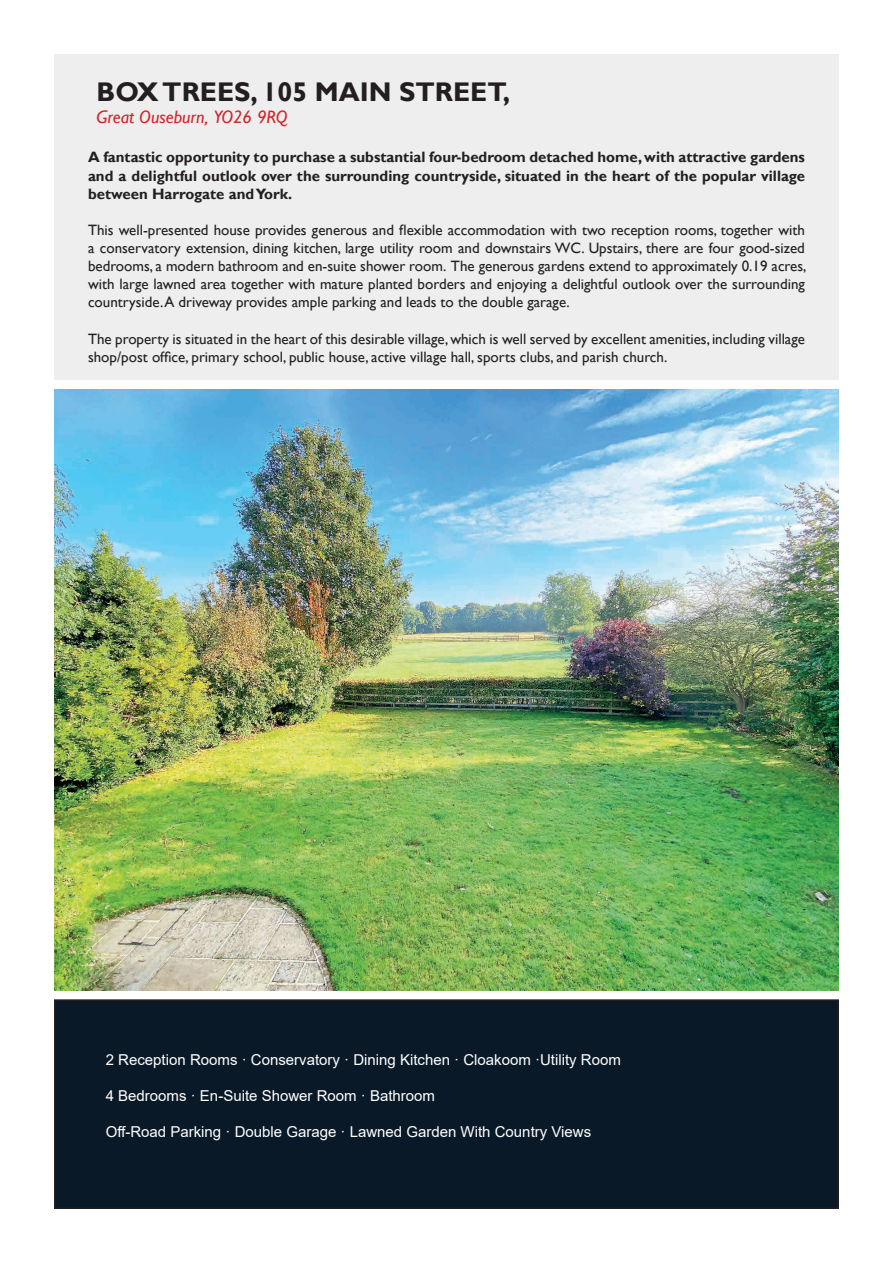
<style>
.page{position:relative;width:893px;height:1263px;background:#fff}
.page>*{position:absolute;margin:0;border:0;box-sizing:border-box;transform-origin:0 0}
.t1{font:700 27px "Gill Sans";color:#231f20}
.t2{font:italic 18px "Gill Sans";color:#d1232a}
.t3{font:15px/18.1px "Gill Sans";color:#231f20;text-align:justify}
.t4{font:700 15px/18.1px "Gill Sans";color:#231f20;text-align:justify}
.t5{font:15px "Arial";color:#fff}
</style>
<div class="page">
<div style="left:55px;top:1000px;width:783px;height:208px;background:#0a1928"></div>
<div style="left:54px;top:999px;width:785px;height:210px;border:2px solid #231f20"></div>
<div style="left:54px;top:54px;width:785px;height:326px;background:#eeeeef"></div>
<img style="left:54px;top:390px;width:785px;height:601px">
<h1 class="t1" style="left:97px;top:75px;width:415px">BOX TREES, 105 MAIN STREET,</h1>
<p class="t2" style="left:97px;top:106px;width:193px">Great Ouseburn, YO26 9RQ</p>
<p class="t4" style="left:88px;top:149px;width:718px">A fantastic opportunity to purchase a substantial four-bedroom detached home, with attractive gardens and a delightful outlook over the surrounding countryside, situated in the heart of the popular village between Harrogate and York.</p>
<p class="t3" style="left:88px;top:221px;width:720px">This well-presented house provides generous and flexible accommodation with two reception rooms, together with a conservatory extension, dining kitchen, large utility room and downstairs WC. Upstairs, there are four good-sized bedrooms, a modern bathroom and en-suite shower room. The generous gardens extend to approximately 0.19 acres, with large lawned area together with mature planted borders and enjoying a delightful outlook over the surrounding countryside. A driveway provides ample parking and leads to the double garage.</p>
<p class="t3" style="left:88px;top:330px;width:718px">The property is situated in the heart of this desirable village, which is well served by excellent amenities, including village shop/post office, primary school, public house, active village hall, sports clubs, and parish church.</p>
<p class="t5" style="left:106px;top:1049px;width:517px">2 Reception Rooms · Conservatory · Dining Kitchen · Cloakoom ·Utility Room</p>
<p class="t5" style="left:106px;top:1085px;width:331px">4 Bedrooms · En-Suite Shower Room · Bathroom</p>
<p class="t5" style="left:106px;top:1121px;width:487px">Off-Road Parking · Double Garage · Lawned Garden With Country Views</p>
</div>
